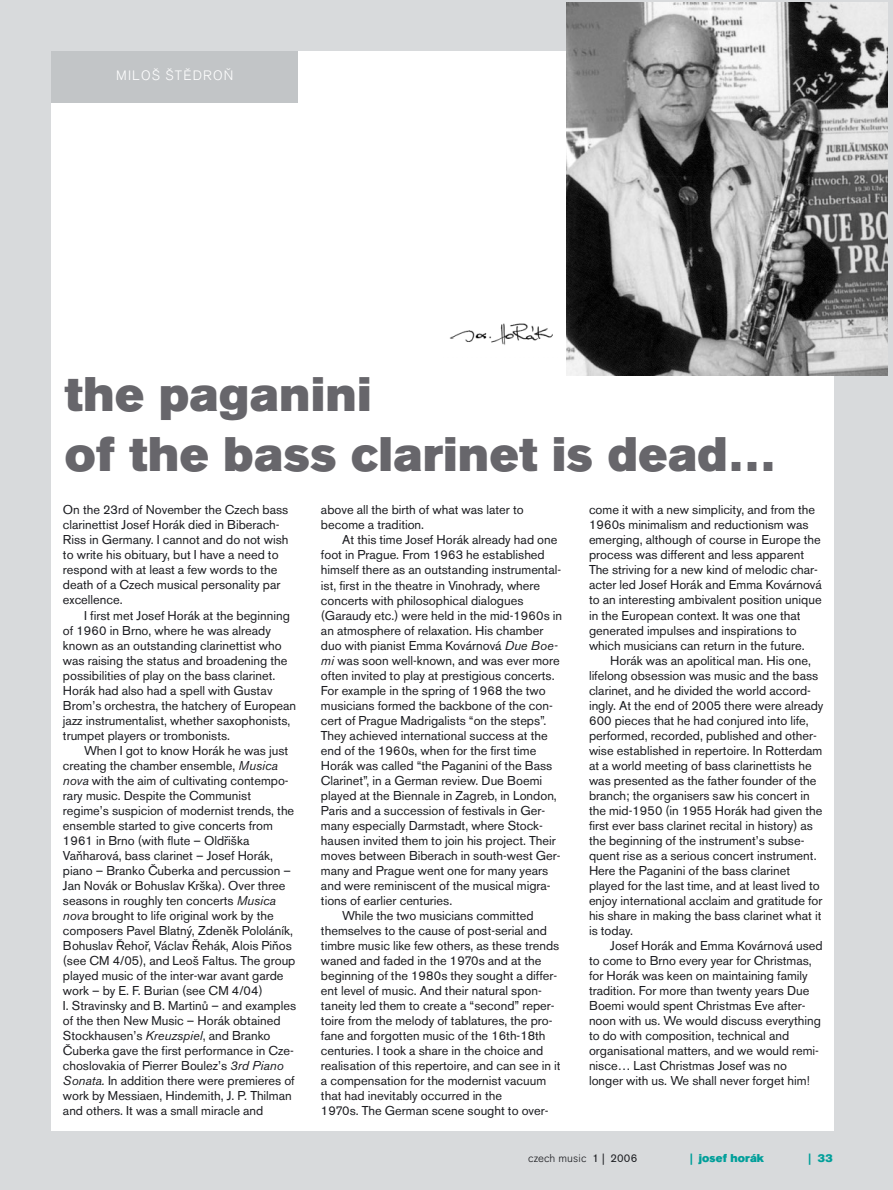
<style>
.page{position:relative;width:893px;height:1190px;background:#fff}
.page>*{position:absolute;margin:0;border:0;box-sizing:border-box;transform-origin:0 0}
.t1{font:48px/60px "Akzidenz Grotesk BECE Super";letter-spacing:.015em;color:#67666b}
.t2{font:300 13.5px "Akzidenz Grotesk BECE";letter-spacing:.085em;color:#fff}
.t3{font:12.75px/15px "Akzidenz Grotesk BECE";color:#1b1c20}
.t4{font:300 11.25px "Akzidenz Grotesk BECE";letter-spacing:.01em;color:#1b1c20}
.t5{font:11.25px "Akzidenz Grotesk BECE Super";letter-spacing:.015em;color:#009f9a}
.s1{font-style:italic}
.s2{font-weight:400}
</style>
<div class="page">
<div style="left:0;top:0;width:892px;height:1189px;background:#d8dadc"></div>
<div style="left:51px;top:51px;width:783px;height:1080px;background:#fff"></div>
<img style="left:566px;top:3px;width:321px;height:372px">
<div style="left:51px;top:51px;width:247px;height:51px;background:#c2c5c7"></div>
<img style="left:449px;top:323px;width:104px;height:22px">
<p class="t2" style="left:116px;top:70px;width:119px">MILOŠ ŠTĚDROŇ</p>
<h1 class="t1" style="left:65px;top:369px;width:712px">the paganini<br>of the bass clarinet is dead…</h1>
<p class="t3" style="left:63px;top:504px;width:227px">On the 23rd of November the Czech bass clarinettist Josef Horák died in Biberach-Riss in Germany. I cannot and do not wish to write his obituary, but I have a need to respond with at least a few words to the death of a Czech musical personality par excellence.</p>
<p class="t3" style="left:63px;top:609px;width:235px;text-indent:21px">I first met Josef Horák at the beginning of 1960 in Brno, where he was already known as an outstanding clarinettist who was raising the status and broadening the possibilities of play on the bass clarinet.<br>Horák had also had a spell with Gustav Brom’s orchestra, the hatchery of European jazz instrumentalist, whether saxophonists, trumpet players or trombonists.</p>
<p class="t3" style="left:63px;top:744px;width:235px;text-indent:21px">When I got to know Horák he was just creating the chamber ensemble, <span class="s1">Musica nova</span> with the aim of cultivating contempo&shy;rary music. Despite the Communist regime’s suspicion of modernist trends, the ensemble started to give concerts from 1961 in Brno (with flute – Oldřiška Vaňharová, bass clarinet – Josef Horák, piano – Branko Čuberka and percussion – Jan Novák or Bohuslav Krška). Over three seasons in roughly ten concerts <span class="s1">Musica nova</span> brought to life original work by the composers Pavel Blatný, Zdeněk Pololáník, Bohuslav Řehoř, Václav Řehák, Alois Piňos (see CM 4/05), and Leoš Faltus. The group played music of the inter-war avant garde work – by E. F. Burian (see CM 4/04)<br>I. Stravinsky and B. Martinů – and examples of the then New Music – Horák obtained Stockhausen’s <span class="s1">Kreuzspiel</span>, and Branko Čuberka gave the first performance in Cze&shy;choslovakia of Pierrer Boulez’s <span class="s1">3rd Piano Sonata.</span> In addition there were premieres of work by Messiaen, Hindemith, J. P. Thilman and others. It was a small miracle and</p>
<p class="t3" style="left:321px;top:504px;width:204px">above all the birth of what was later to become a tradition.</p>
<p class="t3" style="left:342px;top:534px;width:217px">At this time Josef Horák already had one</p>
<p class="t3" style="left:321px;top:549px;width:225px">foot in Prague. From 1963 he established</p>
<p class="t3" style="left:321px;top:564px;width:242px">himself there as an outstanding instrumental-</p>
<p class="t3" style="left:321px;top:579px;width:221px">ist, first in the theatre in Vinohrady, where</p>
<p class="t3" style="left:321px;top:594px;width:204px">concerts with philosophical dialogues</p>
<p class="t3" style="left:321px;top:609px;width:243px">(Garaudy etc.) were held in the mid-1960s in</p>
<p class="t3" style="left:321px;top:624px;width:224px">an atmosphere of relaxation. His chamber</p>
<p class="t3" style="left:321px;top:639px;width:238px">duo with pianist Emma Kovárnová <span class="s1">Due Boe-</span></p>
<p class="t3" style="left:321px;top:654px;width:240px"><span class="s1">mi</span> was soon well-known, and was ever more</p>
<p class="t3" style="left:321px;top:669px;width:235px">often invited to play at prestigious concerts.</p>
<p class="t3" style="left:321px;top:684px;width:226px">For example in the spring of 1968 the two</p>
<p class="t3" style="left:321px;top:699px;width:233px">musicians formed the backbone of the con-</p>
<p class="t3" style="left:321px;top:714px;width:227px">cert of Prague Madrigalists “on the steps”.</p>
<p class="t3" style="left:321px;top:729px;width:228px">They achieved international success at the</p>
<p class="t3" style="left:321px;top:744px;width:217px">end of the 1960s, when for the first time</p>
<p class="t3" style="left:321px;top:759px;width:233px">Horák was called “the Paganini of the Bass</p>
<p class="t3" style="left:321px;top:774px;width:223px">Clarinet”, in a German review. Due Boemi</p>
<p class="t3" style="left:321px;top:789px;width:237px">played at the Biennale in Zagreb, in London,</p>
<p class="t3" style="left:321px;top:804px;width:226px">Paris and a succession of festivals in Ger-</p>
<p class="t3" style="left:321px;top:819px;width:223px">many especially Darmstadt, where Stock-</p>
<p class="t3" style="left:321px;top:834px;width:236px">hausen invited them to join his project. Their</p>
<p class="t3" style="left:321px;top:849px;width:241px">moves between Biberach in south-west Ger-</p>
<p class="t3" style="left:321px;top:864px;width:229px">many and Prague went one for many years</p>
<p class="t3" style="left:321px;top:879px;width:231px">and were reminiscent of the musical migra-</p>
<p class="t3" style="left:321px;top:894px;width:133px">tions of earlier centuries.</p>
<p class="t3" style="left:342px;top:909px;width:193px">While the two musicians committed</p>
<p class="t3" style="left:321px;top:924px;width:227px">themselves to the cause of post-serial and</p>
<p class="t3" style="left:321px;top:939px;width:240px">timbre music like few others, as these trends</p>
<p class="t3" style="left:321px;top:954px;width:222px">waned and faded in the 1970s and at the</p>
<p class="t3" style="left:321px;top:969px;width:238px">beginning of the 1980s they sought a differ-</p>
<p class="t3" style="left:321px;top:984px;width:222px">ent level of music. And their natural spon-</p>
<p class="t3" style="left:321px;top:999px;width:235px">taneity led them to create a “second” reper-</p>
<p class="t3" style="left:321px;top:1014px;width:233px">toire from the melody of tablatures, the pro-</p>
<p class="t3" style="left:321px;top:1029px;width:226px">fane and forgotten music of the 16th-18th</p>
<p class="t3" style="left:321px;top:1044px;width:224px">centuries. I took a share in the choice and</p>
<p class="t3" style="left:321px;top:1059px;width:241px">realisation of this repertoire, and can see in it</p>
<p class="t3" style="left:321px;top:1074px;width:227px">a compensation for the modernist vacuum</p>
<p class="t3" style="left:321px;top:1089px;width:183px">that had inevitably occurred in the</p>
<p class="t3" style="left:321px;top:1104px;width:229px">1970s. The German scene sought to over-</p>
<p class="t3" style="left:589px;top:504px;width:234px">come it with a new simplicity, and from the 1960s minimalism and reductionism was emerging, although of course in Europe the process was different and less apparent The striving for a new kind of melodic char&shy;acter led Josef Horák and Emma Kovárnová to an interesting ambivalent position unique in the European context. It was one that generated impulses and inspirations to which musicians can return in the future.</p>
<p class="t3" style="left:589px;top:654px;width:236px;text-indent:21px">Horák was an apolitical man. His one, lifelong obsession was music and the bass clarinet, and he divided the world accord&shy;ingly. At the end of 2005 there were already 600 pieces that he had conjured into life, performed, recorded, published and other&shy;wise established in repertoire. In Rotterdam at a world meeting of bass clarinettists he was presented as the father founder of the branch; the organisers saw his concert in the mid-1950 (in 1955 Horák had given the first ever bass clarinet recital in history) as the beginning of the instrument’s subse&shy;quent rise as a serious concert instrument.<br>Here the Paganini of the bass clarinet played for the last time, and at least lived to enjoy international acclaim and gratitude for his share in making the bass clarinet what it is today.</p>
<p class="t3" style="left:589px;top:939px;width:235px;text-indent:21px">Josef Horák and Emma Kovárnová used to come to Brno every year for Christmas, for Horák was keen on maintaining family tradition. For more than twenty years Due Boemi would spent Christmas Eve after&shy;noon with us. We would discuss everything to do with composition, technical and organisational matters, and we would remi&shy;nisce… Last Christmas Josef was no longer with us. We shall never forget him!</p>
<p class="t4" style="left:528px;top:1153px;width:111px">czech music <span class="s2">1 | 2006</span></p>
<p class="t5" style="left:690px;top:1153px;width:75px">| josef horák</p>
<p class="t5" style="left:808px;top:1153px;width:26px">| 33</p>
</div>
